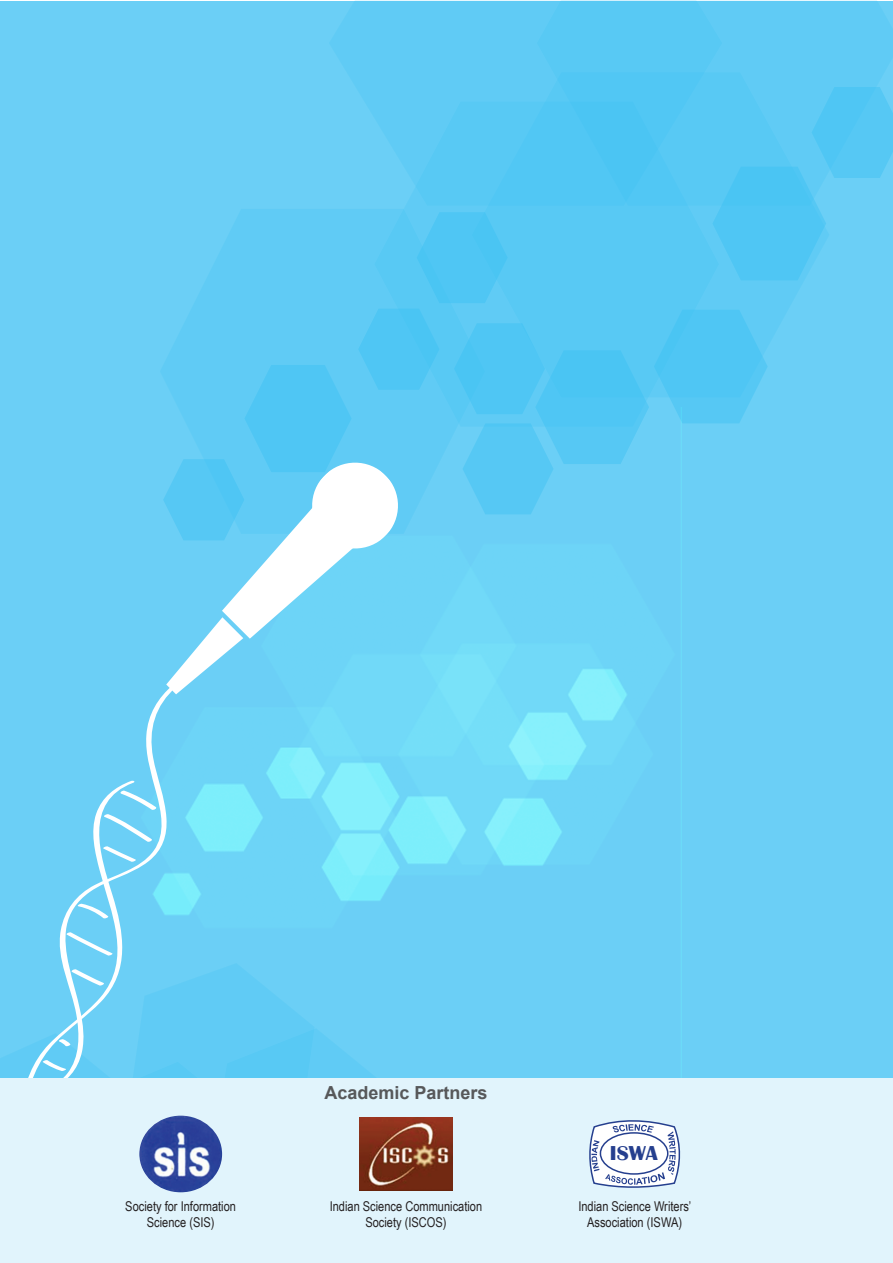
<style>
.page{position:relative;width:893px;height:1263px;background:#fff}
.page>*{position:absolute;margin:0;border:0;box-sizing:border-box;transform-origin:0 0}
.t1{font:700 20.7px "Britannic";color:#253f8e;scale:1.06 1}
.t2{font:700 18px "Arial";color:#57585a}
.t3{font:13.5px/16.2px "Arial Narrow";color:#231f20;text-align:center}
</style>
<div class="page">
<div style="left:0;top:1px;width:893px;height:1261px;background:#6bcff6"></div>
<div style="left:722px;top:0;width:171px;height:87px;background:#60cbf5"></div>
<svg style="left:330px;top:0;width:392px;height:116px;fill:#60cbf5"></svg>
<svg style="left:374px;top:102px;width:98px;height:107px;fill:#60cbf5"></svg>
<svg style="left:472px;top:72px;width:357px;height:273px;fill:#58c9f4"></svg>
<svg style="left:161px;top:209px;width:324px;height:199px;fill:#60cbf5"></svg>
<svg style="left:417px;top:212px;width:91px;height:91px;background:#50c6f3"></svg>
<svg style="left:454px;top:310px;width:314px;height:204px"></svg>
<svg style="left:712px;top:87px;width:181px;height:193px"></svg>
<img style="left:179px;top:408px;width:502px;height:671px">
<svg style="left:163px;top:309px;width:276px;height:385px"></svg>
<svg style="left:136px;top:683px;width:43px;height:232px"></svg>
<svg style="left:59px;top:780px;width:77px;height:183px"></svg>
<svg style="left:65px;top:932px;width:49px;height:24px"></svg>
<svg style="left:76px;top:903px;width:33px;height:16px"></svg>
<svg style="left:102px;top:790px;width:56px;height:72px"></svg>
<svg style="left:0;top:963px;width:389px;height:116px"></svg>
<div style="left:0;top:1079px;width:893px;height:184px;background:#e1f4fc"></div>
<img style="left:139px;top:1116px;width:83px;height:76px">
<img style="left:359px;top:1117px;width:94px;height:73px">
<svg style="left:589px;top:1120px;width:92px;height:68px;background:#d2d9e9"></svg>
<p class="t3" style="left:125px;top:1197px;width:112px">Society for Information<br>Science (SIS)</p>
<h2 class="t2" style="left:324px;top:1081px;width:165px">Academic Partners</h2>
<p class="t3" style="left:330px;top:1197px;width:154px">Indian Science Communication<br>Society (ISCOS)</p>
<h1 class="t1" style="left:610px;top:1142px;width:47px">ISWA</h1>
<p class="t3" style="left:578px;top:1197px;width:115px">Indian Science Writers’<br>Association (ISWA)</p>
</div>
